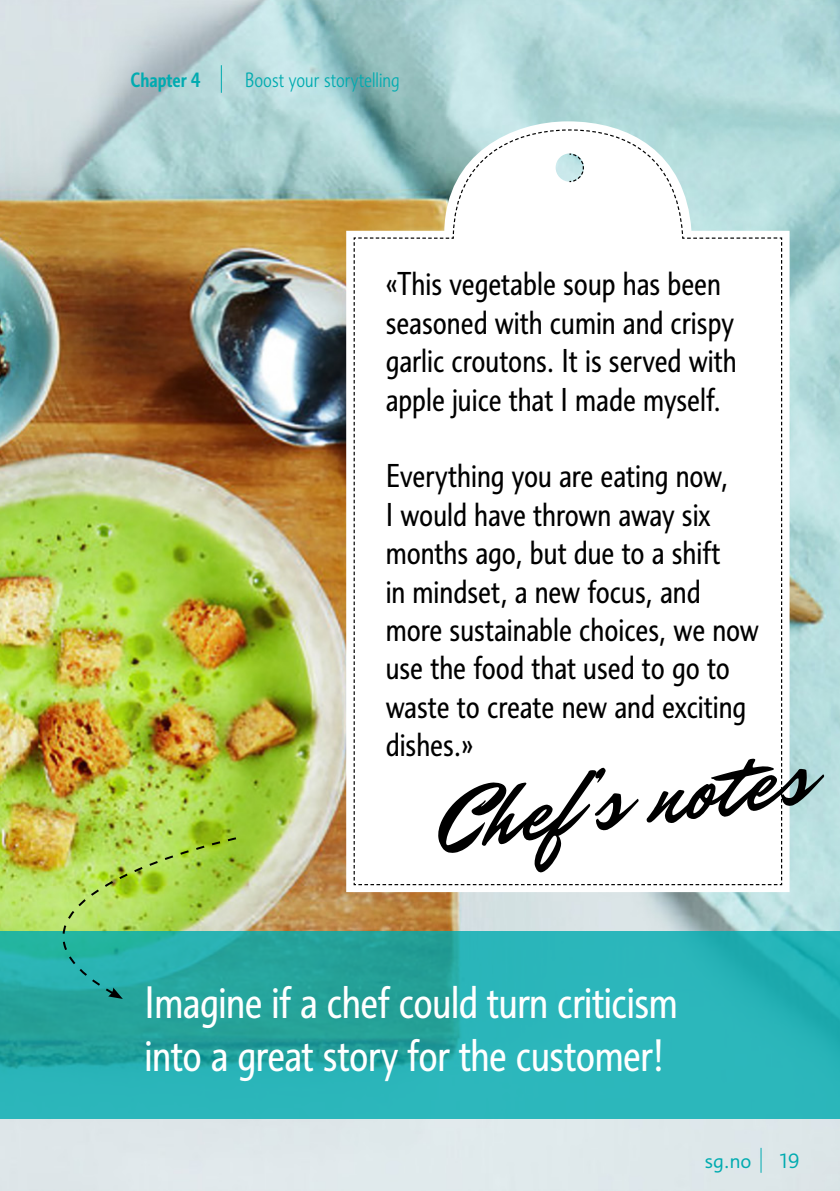
<style>
.page{position:relative;width:840px;height:1191px;background:#fff}
.page>*{position:absolute;margin:0;border:0;box-sizing:border-box;transform-origin:0 0}
.t1{font:89.6px "Mr Dafoe";color:#000}
.t2{font:condensed 44px/52.8px "Informa Pro";letter-spacing:-.01em;color:#fff}
.t3{font:condensed 32px/38.4px "Informa Pro";color:#000}
.t4{font:300 condensed 20px "Informa Pro";color:#00abb0}
.t5{font:500 condensed 20px "Informa Pro";color:#00abb0}
.t6{font:20px "Informa Pro";color:#00abb0}
</style>
<div class="page">
<img style="left:0;top:0;width:839px;height:1191px">
<svg style="left:0;top:931px;width:839px;height:187px;background:#27aeaf"></svg>
<svg style="left:346px;top:121px;width:443px;height:771px"></svg>
<svg style="left:353px;top:129px;width:428px;height:756px"></svg>
<svg style="left:221px;top:65px;width:1px;height:28px"></svg>
<img style="left:0;top:836px;width:238px;height:163px">
<svg style="left:760px;top:1147px;width:1px;height:25px"></svg>
<p class="t5" style="left:130px;top:67px;width:72px">Chapter 4</p>
<p class="t4" style="left:244px;top:67px;width:156px">Boost your storytelling</p>
<p class="t3" style="left:385px;top:264px;width:352px">«This vegetable soup has been seasoned with cumin and crispy garlic croutons. It is served with apple juice that I made myself.</p>
<p class="t3" style="left:385px;top:456px;width:374px">Everything you are eating now,<br>I would have thrown away six months ago, but due to a shift<br>in mindset, a new focus, and more sustainable choices, we now use the food that used to go to waste to create new and exciting dishes.»</p>
<h1 class="t1" style="left:427px;top:765px;width:376px;rotate:-8deg">Chef’s notes</h1>
<h2 class="t2" style="left:144px;top:975px;width:534px">Imagine if a chef could turn criticism into a great story for the customer!</h2>
<p class="t6" style="left:704px;top:1148px;width:48px">sg.no</p>
<p class="t6" style="left:779px;top:1148px;width:22px">19</p>
</div>
